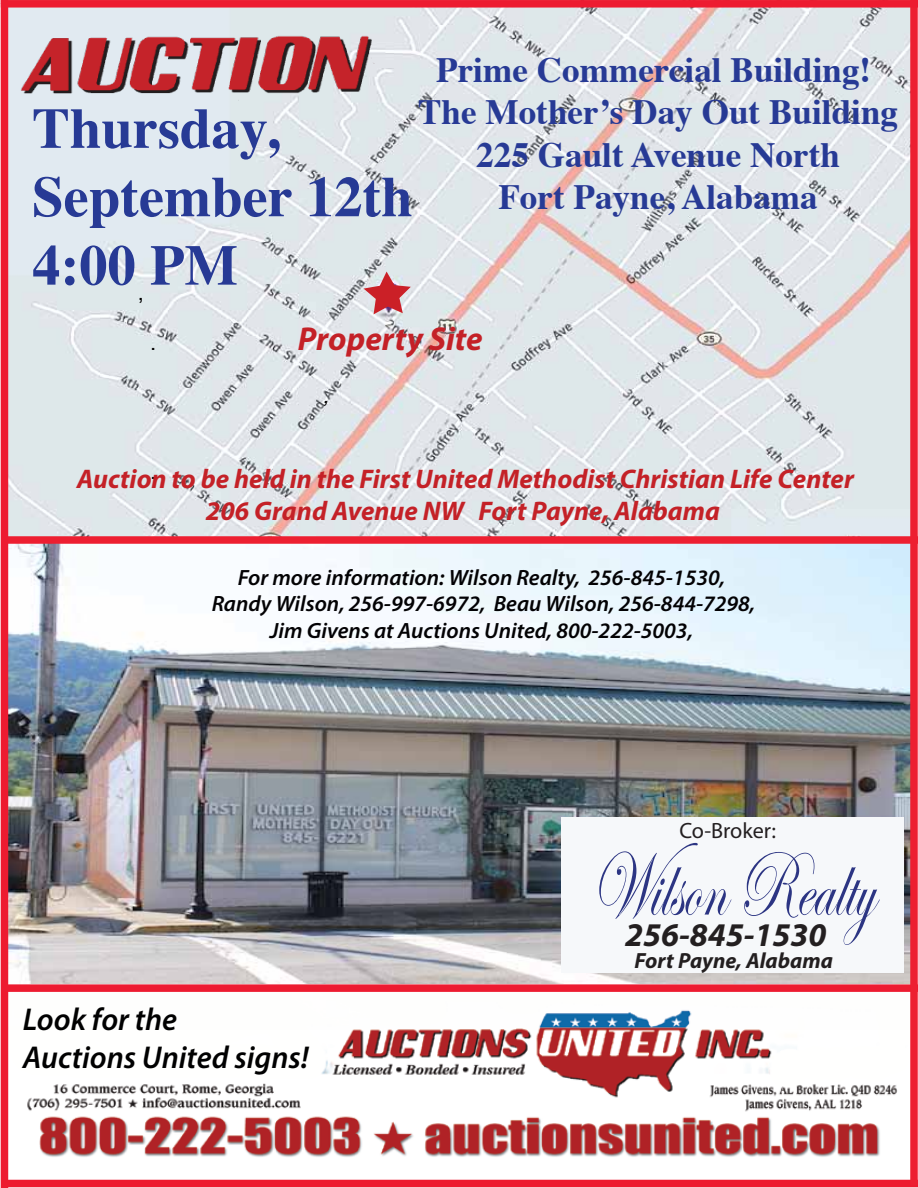
<style>
.page{position:relative;width:918px;height:1188px;background:#fff}
.page>*{position:absolute;margin:0;border:0;box-sizing:border-box;transform-origin:0 0}
.t1{font:94.35px "Edwardian Script ITC";color:#2c3583;scale:.68 1}
.t2{font:700 57px/68.4px "Times";color:#273a95}
.t3{font:700 35.4px/42.6px "Times";color:#273a95;text-align:center}
.t4{font:italic 700 33.3px "Myriad Pro";color:#c42127}
.t5{font:italic 700 33.3px "Myriad Pro";color:#231f20}
.t6{font:italic 600 31.65px/38px "Myriad Pro";color:#010101}
.t7{font:italic 700 27px/32.4px "Myriad Pro";color:#c42127;text-align:center}
.t8{font:italic 600 22.2px/26.5px "Myriad Pro";color:#030204;text-align:center}
.t9{font:22.2px "Myriad Pro";color:#231f20}
.t10{font:22.2px "Arial";color:#010101}
.t11{font:italic 22.2px "Arial";color:#010101}
.t12{font:italic 700 22.05px "Myriad Pro";color:#231f20}
</style>
<div class="page">
<img style="left:8px;top:544px;width:902px;height:486px">
<img style="left:10px;top:992px;width:900px;height:165px">
<img style="left:8px;top:8px;width:902px;height:528px">
<img style="left:0;top:9px;width:393px;height:123px">
<div style="left:2px;top:536px;width:916px;height:8px;background:#ed1f31"></div>
<div style="left:2px;top:984px;width:916px;height:8px;background:#ed1b30"></div>
<svg style="left:364px;top:272px;width:47px;height:42px;background:#d48d93"></svg>
<div style="left:1px;top:0;width:7px;height:1188px;background:#ed1b30"></div>
<div style="left:2px;top:1180px;width:916px;height:7px;background:#ed1b2f"></div>
<div style="left:910px;top:0;width:8px;height:1186px;background:#ed1f31"></div>
<div style="left:1px;top:0;width:917px;height:8px;background:#ed1b30"></div>
<div style="left:561px;top:817px;width:343px;height:155px;background:#f6f8fa"></div>
<h3 class="t3" style="left:418px;top:45px;width:482px">Prime Commercial Building!<br>The Mother’s Day Out Building<br>225 Gault Avenue North<br>Fort Payne, Alabama</h3>
<h2 class="t2" style="left:32px;top:88px;width:382px">Thursday,<br>September 12th<br>4:00 PM</h2>
<p class="t10" style="left:138px;top:277px;width:8px">,</p>
<p class="t10" style="left:150px;top:328px;width:8px">.</p>
<h3 class="t4" style="left:298px;top:318px;width:186px">Property Site</h3>
<p class="t11" style="left:324px;top:380px;width:8px">,</p>
<p class="t7" style="left:77px;top:461px;width:779px">Auction to be held in the First United Methodist Christian Life Center<br>206 Grand Avenue NW Fort Payne, Alabama</p>
<p class="t10" style="left:150px;top:456px;width:8px">.</p>
<p class="t8" style="left:212px;top:563px;width:545px">For more information: Wilson Realty, 256-845-1530,<br>Randy Wilson, 256-997-6972, Beau Wilson, 256-844-7298,<br>Jim Givens at Auctions United, 800-222-5003,</p>
<p class="t9" style="left:679px;top:817px;width:98px">Co-Broker:</p>
<h1 class="t1" style="left:590px;top:834px;width:420px">Wilson Realty</h1>
<h3 class="t5" style="left:625px;top:913px;width:203px">256-845-1530</h3>
<h3 class="t6" style="left:23px;top:999px;width:287px">Look for the<br>Auctions United signs!</h3>
<p class="t12" style="left:635px;top:946px;width:200px">Fort Payne, Alabama</p>
</div>
